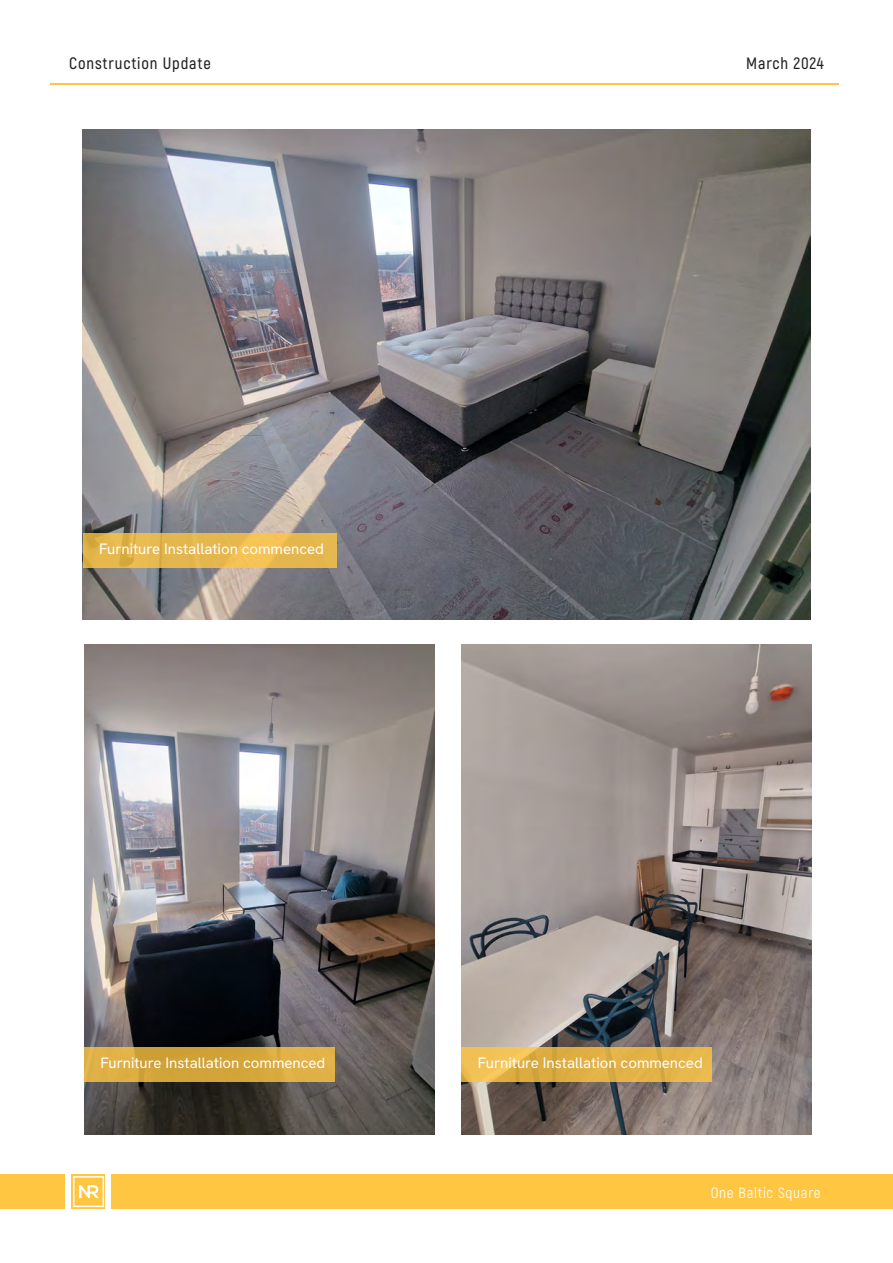
<style>
.page{position:relative;width:893px;height:1263px;background:#fff}
.page>*{position:absolute;margin:0;border:0;box-sizing:border-box;transform-origin:0 0}
.t1{font:600 16.5px "Akrobat";letter-spacing:.05em;color:#202323}
.t2{font:15px "Hanken Grotesk";color:#fff}
.t3{font:15px "Akrobat";letter-spacing:.05em;color:#fff}
</style>
<div class="page">
<hr style="left:50px;top:83px;width:788px;height:1px;background:#ffc641">
<div style="left:112px;top:1175px;width:781px;height:34px;background:#ffc641"></div>
<img style="left:72px;top:1175px;width:33px;height:34px">
<div style="left:0;top:1175px;width:65px;height:34px;background:#ffc641"></div>
<img style="left:84px;top:645px;width:350px;height:490px">
<div style="left:84px;top:1048px;width:251px;height:34px;background:linear-gradient(to right,#d5a83d,#daab40)"></div>
<img style="left:461px;top:644px;width:350px;height:490px">
<svg style="left:462px;top:1048px;width:250px;height:34px;background:#e3b448"></svg>
<img style="left:83px;top:130px;width:727px;height:490px">
<svg style="left:83px;top:533px;width:254px;height:34px;background:#e6b84e"></svg>
<p class="t1" style="left:69px;top:53px;width:143px">Construction Update</p>
<p class="t1" style="left:746px;top:53px;width:79px">March 2024</p>
<p class="t2" style="left:99px;top:539px;width:226px">Furniture Installation commenced</p>
<p class="t2" style="left:101px;top:1053px;width:226px">Furniture Installation commenced</p>
<p class="t2" style="left:478px;top:1053px;width:226px">Furniture Installation commenced</p>
<p class="t3" style="left:711px;top:1183px;width:111px">One Baltic Square</p>
</div>
